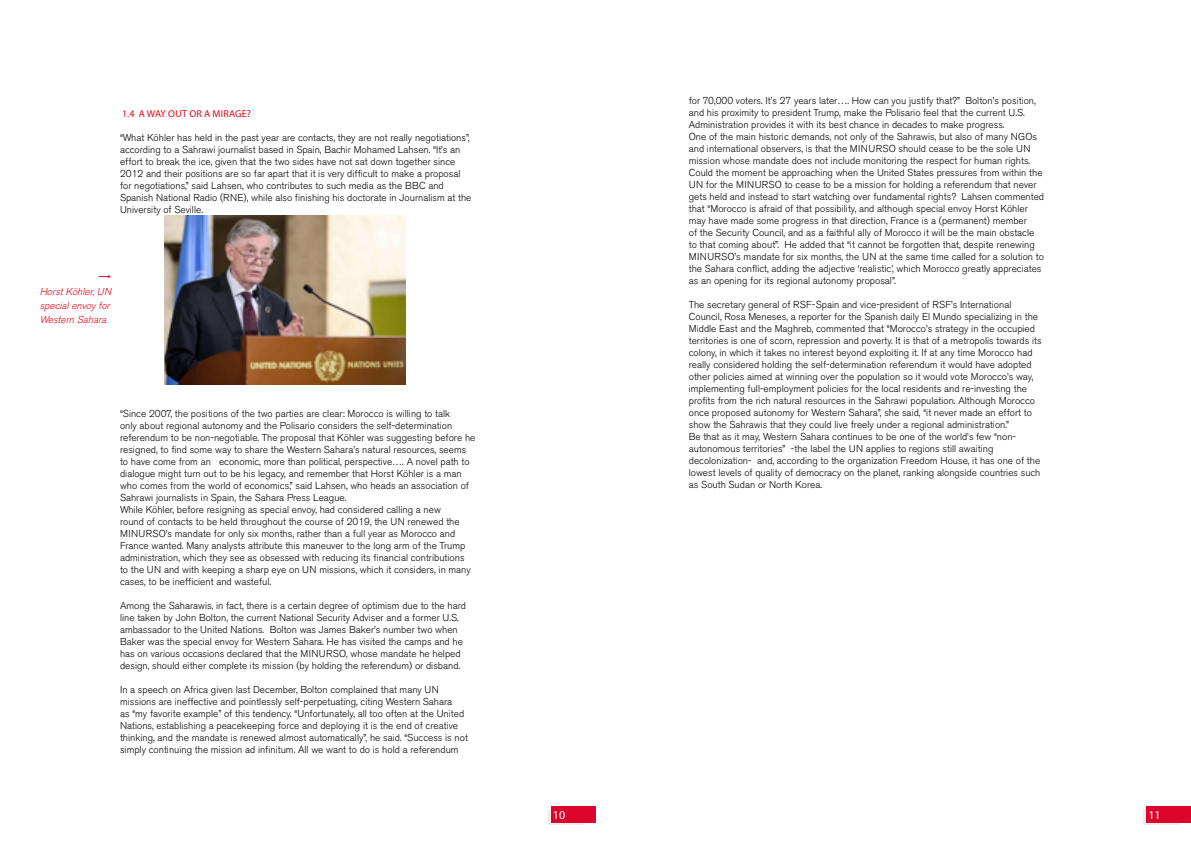
<style>
.page{position:relative;width:1191px;height:842px;background:#fff}
.page>*{position:absolute;margin:0;border:0;box-sizing:border-box;transform-origin:0 0}
.t1{font:12px "Myriad Pro";color:#fff}
.t2{font:300 10px/12px "Akzidenz Grotesk BE";color:#000}
.t3{font:italic 300 10px/14px "Akzidenz Grotesk BE";color:#e30517}
.t4{font:10px "Myriad Pro";letter-spacing:.02em;color:#e30517}
</style>
<div class="page">
<div style="left:1143px;top:809px;width:36px;height:16px;background:#f0ede7"></div>
<div style="left:548px;top:809px;width:36px;height:16px;background:#f0ede7"></div>
<div style="left:1146px;top:806px;width:45px;height:17px;background:#dd052b"></div>
<div style="left:550px;top:806px;width:45px;height:17px;background:#dd052b"></div>
<img style="left:165px;top:215px;width:240px;height:170px">
<svg style="left:99px;top:275px;width:12px;height:3px"></svg>
<p class="t4" style="left:122px;top:107px;width:130px">1.4 A WAY OUT OR A MIRAGE?</p>
<p class="t2" style="left:120px;top:131px;width:353px">“What Köhler has held in the past year are contacts, they are not really negotiations”, according to a Sahrawi journalist based in Spain, Bachir Mohamed Lahsen. “It’s an effort to break the ice, given that the two sides have not sat down together since 2012 and their positions are so far apart that it is very difficult to make a proposal for negotiations,” said Lahsen, who contributes to such media as the BBC and Spanish National Radio (RNE), while also finishing his doctorate in Journalism at the University of Seville.</p>
<p class="t3" style="left:40px;top:284px;width:76px">HorstKöhler,UN specialenvoyfor<br>Western Sahara</p>
<p class="t2" style="left:120px;top:407px;width:357px">“Since 2007, the positions of the two parties are clear: Morocco is willing to talk<br>only about regional autonomy and the Polisario considers the self-determination referendum to be non-negotiable. The proposal that Köhler was suggesting before he resigned, to find some way to share the Western Sahara’s natural resources, seems to have come from an economic, more than political, perspective…. A novel path to dialogue might turn out to be his legacy, and remember that Horst Köhler is a man who comes from the world of economics,” said Lahsen, who heads an association of Sahrawi journalists in Spain, the Sahara Press League.<br>While Köhler, before resigning as special envoy, had considered calling a new<br>round of contacts to be held throughout the course of 2019, the UN renewed the MINURSO’s mandate for only six months, rather than a full year as Morocco and France wanted. Many analysts attribute this maneuver to the long arm of the Trump administration, which they see as obsessed with reducing its financial contributions<br>to the UN and with keeping a sharp eye on UN missions, which it considers, in many cases, to be inefficient and wasteful.</p>
<p class="t2" style="left:120px;top:599px;width:347px">Among the Saharawis, in fact, there is a certain degree of optimism due to the hard line taken by John Bolton, the current National Security Adviser and a former U.S. ambassador to the United Nations. Bolton was James Baker’s number two when Baker was the special envoy for Western Sahara. He has visited the camps and he has on various occasions declared that the MINURSO, whose mandate he helped design, should either complete its mission (by holding the referendum) or disband.</p>
<p class="t2" style="left:120px;top:683px;width:349px">In a speech on Africa given last December, Bolton complained that many UN missions are ineffective and pointlessly self-perpetuating, citing Western Sahara<br>as “my favorite example” of this tendency. “Unfortunately, all too often at the United Nations, establishing a peacekeeping force and deploying it is the end of creative thinking, and the mandate is renewed almost automatically”, he said. “Success is not simply continuing the mission ad infinitum. All we want to do is hold a referendum</p>
<p class="t2" style="left:689px;top:95px;width:357px">for 70,000 voters. It’s 27 years later…. How can you justify that?” Bolton’s position, and his proximity to president Trump, make the Polisario feel that the current U.S.<br>Administration provides it with its best chance in decades to make progress.<br>One of the main historic demands, not only of the Sahrawis, but also of many NGOs and international observers, is that the MINURSO should cease to be the sole UN mission whose mandate does not include monitoring the respect for human rights.<br>Could the moment be approaching when the United States pressures from within the UN for the MINURSO to cease to be a mission for holding a referendum that never gets held and instead to start watching over fundamental rights? Lahsen commented that “Morocco is afraid of that possibility, and although special envoy Horst Köhler may have made some progress in that direction, France is a (permanent) member<br>of the Security Council, and as a faithful ally of Morocco it will be the main obstacle to that coming about”. He added that “it cannot be forgotten that, despite renewing MINURSO’s mandate for six months, the UN at the same time called for a solution to the Sahara conflict, adding the adjective ‘realistic’, which Morocco greatly appreciates as an opening for its regional autonomy proposal”.</p>
<p class="t2" style="left:689px;top:299px;width:354px">The secretary general of RSF-Spain and vice-president of RSF’s International Council, Rosa Meneses, a reporter for the Spanish daily El Mundo specializing in the Middle East and the Maghreb, commented that “Morocco’s strategy in the occupied territories is one of scorn, repression and poverty. It is that of a metropolis towards its colony, in which it takes no interest beyond exploiting it. If at any time Morocco had really considered holding the self-determination referendum it would have adopted other policies aimed at winning over the population so it would vote Morocco’s way, implementing full-employment policies for the local residents and re-investing the profits from the rich natural resources in the Sahrawi population. Although Morocco once proposed autonomy for Western Sahara”, she said, “it never made an effort to show the Sahrawis that they could live freely under a regional administration.”<br>Be that as it may, Western Sahara continues to be one of the world’s few “non&shy;autonomous territories” -the label the UN applies to regions still awaiting decolonization- and, according to the organization Freedom House, it has one of the lowest levels of quality of democracy on the planet, ranking alongside countries such as South Sudan or North Korea.</p>
<p class="t1" style="left:553px;top:808px;width:14px">10</p>
<p class="t1" style="left:1148px;top:808px;width:14px">11</p>
</div>
